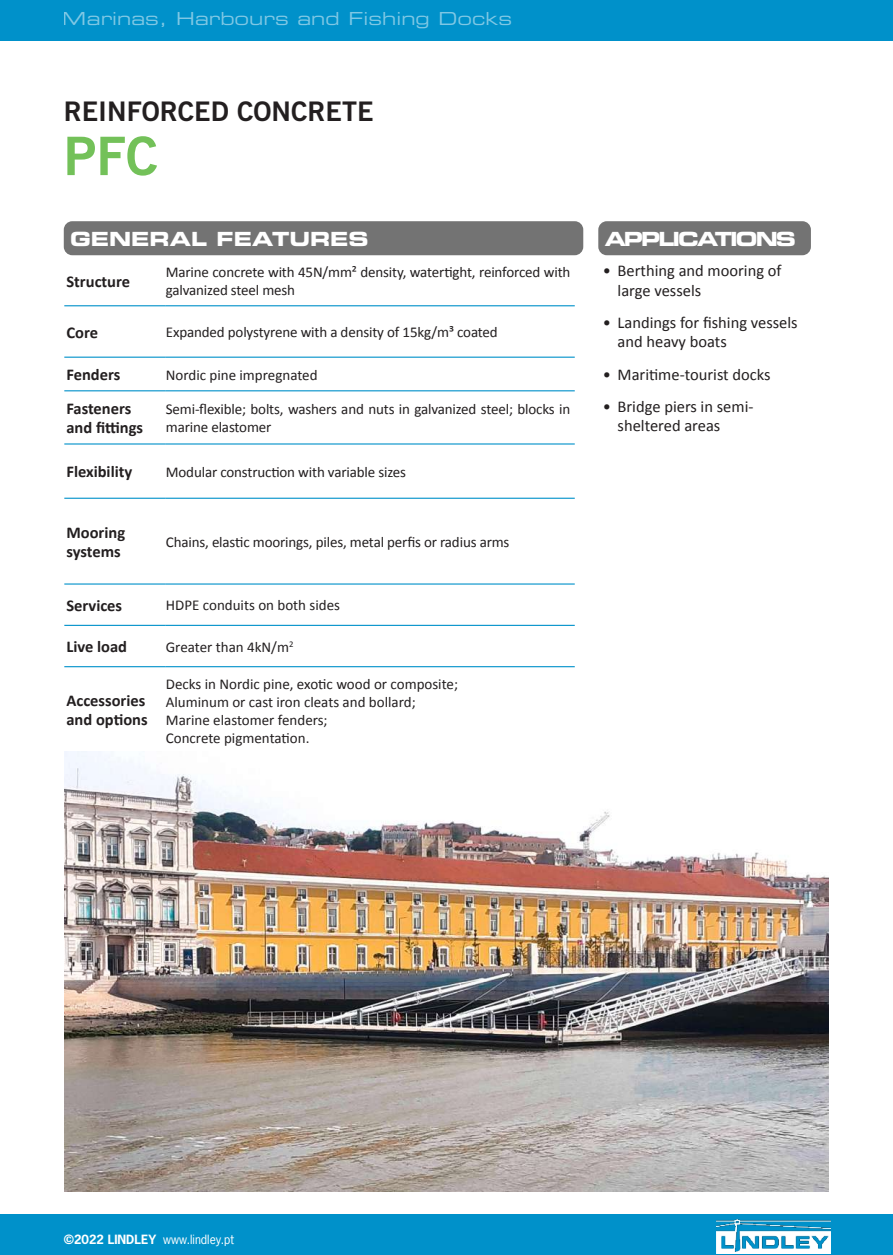
<style>
.page{position:relative;width:893px;height:1255px;background:#fff}
.page>*{position:absolute;margin:0;border:0;box-sizing:border-box;transform-origin:0 0}
.t1{font:53.1px "Trade Gothic LT Std Bd 2";color:#73c159}
.t2{font:27px "Trade Gothic LT Std Bd 2";color:#231f20}
.t3{font:19.5px "Eurostile LT Std Bold Ex 2";color:#fff}
.t4{font:19.5px "Eurostile LT Std Bold Ex 2";letter-spacing:-.1em;color:#fff}
.t5{font:18px "Eurostile LT Std Ex 2";color:#fff}
.t6{font:16.5px/19.5px "Calibri";color:#231f20}
.t7{font:700 16.5px/19.5px "Calibri";color:#231f20}
.t8{font:15px/18px "Calibri";letter-spacing:-.01em;color:#231f20}
.t9{font:12px "News Gothic Std";color:#fff}
.s1{font-weight:700}
</style>
<div class="page">
<div style="left:0;top:1214px;width:893px;height:40px;background:#0091ca"></div>
<div style="left:0;top:0;width:893px;height:40px;background:#0091ca"></div>
<div style="left:598px;top:221px;width:213px;height:34px;background:#737373;border-radius:9px"></div>
<div style="left:64px;top:221px;width:519px;height:34px;background:#737373;border-radius:9px"></div>
<hr style="left:64px;top:305px;width:102px;height:1px;background:#0091ca">
<hr style="left:166px;top:305px;width:409px;height:1px;background:#0091ca">
<hr style="left:64px;top:356px;width:102px;height:2px;background:#0091ca">
<hr style="left:166px;top:356px;width:409px;height:2px;background:#0091ca">
<hr style="left:64px;top:390px;width:102px;height:1px;background:#0091ca">
<hr style="left:166px;top:390px;width:409px;height:1px;background:#0091ca">
<hr style="left:64px;top:443px;width:102px;height:1px;background:#0091ca">
<hr style="left:166px;top:443px;width:409px;height:1px;background:#0091ca">
<hr style="left:64px;top:497px;width:102px;height:2px;background:#0091ca">
<hr style="left:166px;top:497px;width:409px;height:2px;background:#0091ca">
<hr style="left:64px;top:583px;width:102px;height:1px;background:#0091ca">
<hr style="left:166px;top:583px;width:409px;height:1px;background:#0091ca">
<hr style="left:64px;top:624px;width:102px;height:2px;background:#0091ca">
<hr style="left:166px;top:624px;width:409px;height:2px;background:#0091ca">
<hr style="left:64px;top:666px;width:102px;height:1px;background:#0091ca">
<hr style="left:166px;top:666px;width:409px;height:1px;background:#0091ca">
<img style="left:64px;top:751px;width:765px;height:440px">
<div style="left:717px;top:1218px;width:113px;height:36px;background:#fff"></div>
<img style="left:717px;top:1218px;width:113px;height:34px">
<p class="t5" style="left:63px;top:6px;width:451px">Marinas, Harbours and Fishing Docks</p>
<h2 class="t2" style="left:64px;top:94px;width:311px">REINFORCED CONCRETE</h2>
<h1 class="t1" style="left:64px;top:123px;width:96px">PFC</h1>
<h3 class="t3" style="left:70px;top:225px;width:300px">GENERAL FEATURES</h3>
<p class="t7" style="left:66px;top:271px;width:65px">Structure</p>
<p class="t8" style="left:166px;top:263px;width:406px">Marine concrete with 45N/mm² density, watertight, reinforced with galvanized steel mesh</p>
<p class="t7" style="left:66px;top:322px;width:33px">Core</p>
<p class="t8" style="left:166px;top:323px;width:333px">Expanded polystyrene with a density of 15kg/m³ coated</p>
<p class="t7" style="left:66px;top:365px;width:55px">Fenders</p>
<p class="t8" style="left:166px;top:366px;width:153px">Nordic pine impregnated</p>
<p class="t7" style="left:66px;top:398px;width:78px">Fasteners and fittings</p>
<p class="t8" style="left:166px;top:400px;width:406px">Semi-flexible; bolts, washers and nuts in galvanized steel; blocks in marine elastomer</p>
<p class="t7" style="left:66px;top:462px;width:67px">Flexibility</p>
<p class="t8" style="left:166px;top:463px;width:242px">Modular construction with variable sizes</p>
<p class="t7" style="left:66px;top:522px;width:60px">Mooring systems</p>
<p class="t8" style="left:166px;top:533px;width:345px">Chains, elastic moorings, piles, metal perfis or radius arms</p>
<p class="t7" style="left:66px;top:595px;width:57px">Services</p>
<p class="t8" style="left:166px;top:596px;width:176px">HDPE conduits on both sides</p>
<p class="t7" style="left:66px;top:637px;width:62px">Live load</p>
<p class="t8" style="left:166px;top:637px;width:129px">Greater than 4kN/m<sup>2</sup></p>
<p class="t7" style="left:66px;top:690px;width:83px">Accessories and options</p>
<p class="t8" style="left:166px;top:674px;width:294px">Decks in Nordic pine, exotic wood or composite; Aluminum or cast iron cleats and bollard; Marine elastomer fenders;<br>Concrete pigmentation.</p>
<h3 class="t4" style="left:605px;top:225px;width:193px">APPLICATIONS</h3>
<p class="t6" style="left:618px;top:261px;width:166px;text-indent:-15px">• Berthing and mooring of large vessels</p>
<p class="t6" style="left:618px;top:313px;width:182px;text-indent:-15px">• Landings for fishing vessels and heavy boats</p>
<p class="t6" style="left:603px;top:364px;width:170px">• Maritime-tourist docks</p>
<p class="t6" style="left:618px;top:397px;width:137px;text-indent:-15px">• Bridge piers in semi&shy;sheltered areas</p>
<p class="t9" style="left:64px;top:1231px;width:172px"><span class="s1">©2022 LINDLEY</span> www.lindley.pt</p>
</div>
